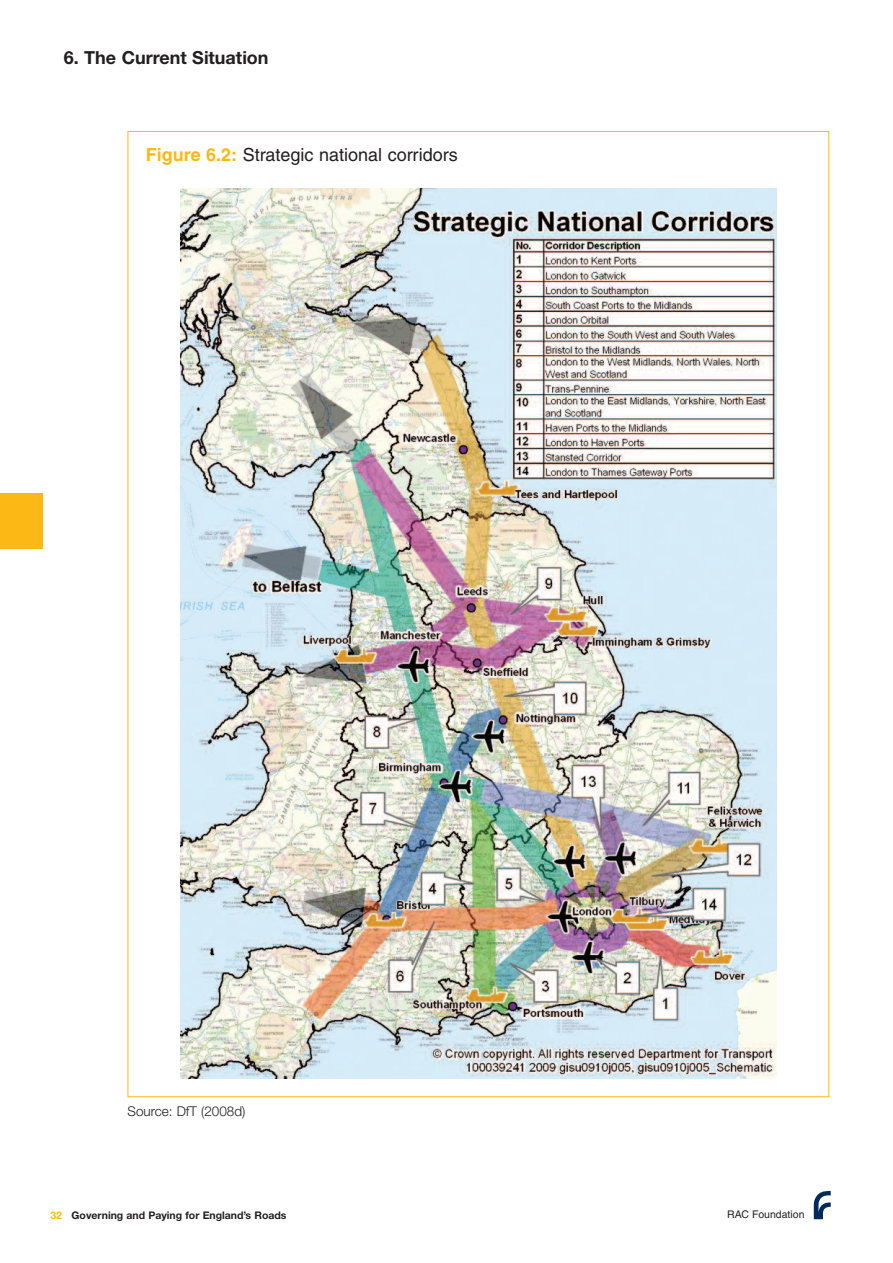
<style>
.page{position:relative;width:893px;height:1263px;background:#fff}
.page>*{position:absolute;margin:0;border:0;box-sizing:border-box;transform-origin:0 0}
.t1{font:18px "Helvetica";color:#231f20}
.t2{font:700 18px "Helvetica Neue";color:#231f20}
.t3{font:300 13.5px "Helvetica Neue";color:#231f20}
.t4{font:700 10.5px "Helvetica Neue";color:#231f20}
.t5{font:10.5px "Helvetica";color:#231f20}
.s1{font-weight:700;color:#fcb814}
.s2{color:#fcb814}
</style>
<div class="page">
<svg style="left:814px;top:1191px;width:17px;height:28px"></svg>
<div style="left:0;top:493px;width:43px;height:56px;background:#fcb814"></div>
<img style="left:180px;top:189px;width:596px;height:889px">
<h1 class="t2" style="left:64px;top:51px;width:206px">6. The Current Situation</h1>
<h1 class="t1" style="left:146px;top:148px;width:314px"><span class="s1">Figure 6.2:</span> Strategic national corridors</h1>
<p class="t3" style="left:128px;top:1106px;width:119px">Source: DfT (2008d)</p>
<p class="t4" style="left:50px;top:1211px;width:238px"><span class="s2">32</span> Governing and Paying for England’s Roads</p>
<p class="t5" style="left:727px;top:1210px;width:79px">RAC Foundation</p>
</div>
